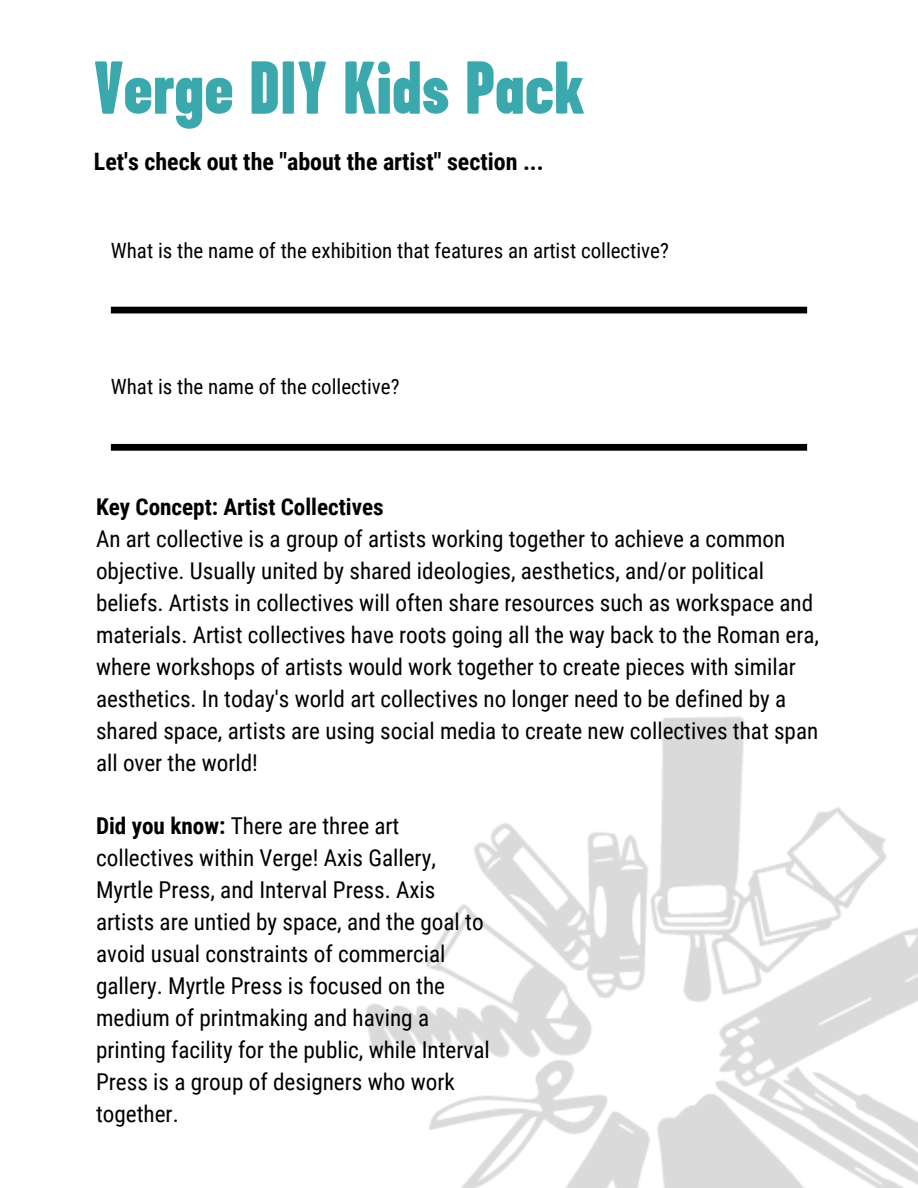
<style>
.page{position:relative;width:918px;height:1188px;background:#fff}
.page>*{position:absolute;margin:0;border:0;box-sizing:border-box;transform-origin:0 0}
.t1{font:900 74.85px "Garage Gothic";color:#3ba8ad}
.t2{font:700 24px "Roboto Condensed";color:#000}
.t3{font:23.25px/32.1px "Roboto Condensed";color:#000}
.t4{font:23.1px/32px "Roboto Condensed";color:#000}
.t5{font:700 23.1px "Roboto Condensed";color:#000}
.t6{font:21px "Roboto Condensed";color:#000}
.s1{font-weight:700}
</style>
<div class="page">
<img style="left:366px;top:716px;width:552px;height:472px">
<div style="left:111px;top:307px;width:696px;height:6px;background:#000"></div>
<svg style="left:111px;top:444px;width:696px;height:7px;background:#0a0a0a"></svg>
<h1 class="t1" style="left:94px;top:54px;width:492px">Verge DIY Kids Pack</h1>
<p class="t2" style="left:94px;top:148px;width:452px">Let's check out the "about the artist" section ...</p>
<p class="t6" style="left:111px;top:239px;width:560px">What is the name of the exhibition that features an artist collective?</p>
<p class="t6" style="left:111px;top:374px;width:290px">What is the name of the collective?</p>
<p class="t5" style="left:96px;top:493px;width:289px">Key Concept: Artist Collectives</p>
<p class="t4" style="left:96px;top:523px;width:725px">An art collective is a group of artists working together to achieve a common objective. Usually united by shared ideologies, aesthetics, and/or political beliefs. Artists in collectives will often share resources such as workspace and materials. Artist collectives have roots going all the way back to the Roman era, where workshops of artists would work together to create pieces with similar aesthetics. In today's world art collectives no longer need to be defined by a shared space, artists are using social media to create new collectives that span all over the world!</p>
<p class="t3" style="left:96px;top:810px;width:395px"><span class="s1">Did you know:</span> There are three art collectives within Verge! Axis Gallery, Myrtle Press, and Interval Press. Axis artists are untied by space, and the goal to avoid usual constraints of commercial gallery. Myrtle Press is focused on the medium of printmaking and having a printing facility for the public, while Interval Press is a group of designers who work together.</p>
</div>
